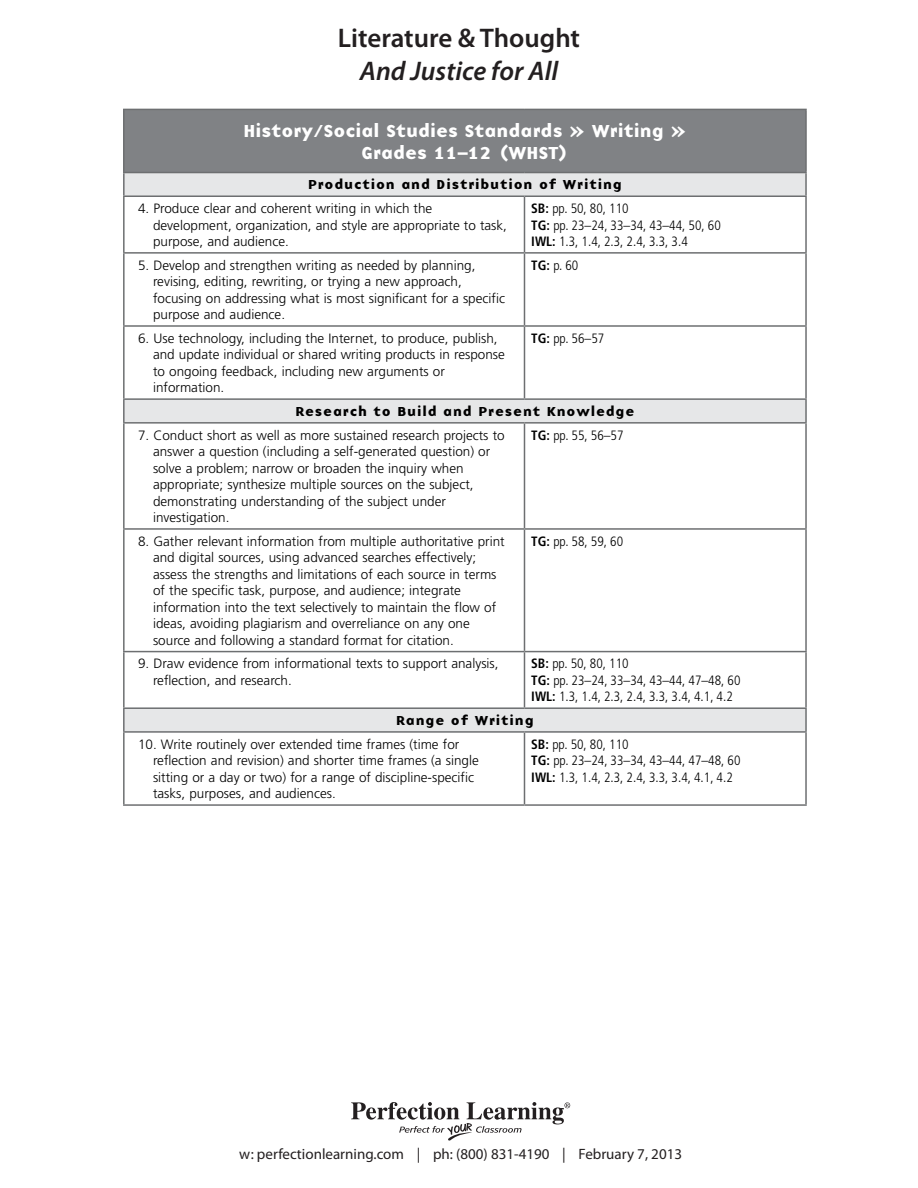
<style>
.page{position:relative;width:918px;height:1188px;background:#fff}
.page>*{position:absolute;margin:0;border:0;box-sizing:border-box;transform-origin:0 0}
.t1{font:600 27px "Myriad Pro";color:#231f20}
.t2{font:italic 600 27px "Myriad Pro";color:#231f20}
.t3{font:18px/22.5px "Base Nine B";color:#fff;text-align:center}
.t4{font:15px "Myriad Pro";color:#231f20}
.t5{font:300 13.5px/16.5px "Frutiger";color:#000}
.t6{font:300 condensed 13.5px/16.5px "Frutiger";color:#000}
.t7{font:13.5px "Base Nine B";letter-spacing:.06em;color:#000}
.s1{font-weight:700}
</style>
<div class="page">
<div style="left:124px;top:109px;width:682px;height:64px;background:#808285"></div>
<svg style="left:125px;top:173px;width:680px;height:558px"></svg>
<hr style="left:805px;top:110px;width:2px;height:62px;background:#6d6f71">
<hr style="left:805px;top:173px;width:2px;height:22px;background:#6d6f71">
<hr style="left:123px;top:197px;width:2px;height:55px;background:#6d6f71">
<hr style="left:524px;top:195px;width:283px;height:2px;background:#6d6f71">
<hr style="left:524px;top:197px;width:1px;height:55px;background:#6d6f71">
<hr style="left:805px;top:197px;width:2px;height:55px;background:#6d6f71">
<hr style="left:123px;top:252px;width:401px;height:2px;background:#6d6f71">
<hr style="left:123px;top:254px;width:2px;height:71px;background:#6d6f71">
<hr style="left:524px;top:252px;width:283px;height:2px;background:#6d6f71">
<hr style="left:524px;top:254px;width:1px;height:71px;background:#6d6f71">
<hr style="left:805px;top:254px;width:2px;height:71px;background:#6d6f71">
<hr style="left:123px;top:325px;width:401px;height:2px;background:#6d6f71">
<hr style="left:123px;top:327px;width:2px;height:71px;background:#6d6f71">
<hr style="left:524px;top:325px;width:283px;height:2px;background:#6d6f71">
<hr style="left:524px;top:327px;width:1px;height:71px;background:#6d6f71">
<hr style="left:805px;top:327px;width:2px;height:71px;background:#6d6f71">
<hr style="left:524px;top:398px;width:283px;height:2px;background:#6d6f71">
<hr style="left:805px;top:400px;width:2px;height:22px;background:#6d6f71">
<hr style="left:123px;top:424px;width:2px;height:104px;background:#6d6f71">
<hr style="left:524px;top:422px;width:283px;height:2px;background:#6d6f71">
<hr style="left:524px;top:424px;width:1px;height:104px;background:#6d6f71">
<hr style="left:805px;top:424px;width:2px;height:104px;background:#6d6f71">
<hr style="left:123px;top:528px;width:401px;height:2px;background:#6d6f71">
<hr style="left:123px;top:530px;width:2px;height:121px;background:#6d6f71">
<hr style="left:524px;top:528px;width:283px;height:2px;background:#6d6f71">
<hr style="left:524px;top:530px;width:1px;height:121px;background:#6d6f71">
<hr style="left:805px;top:530px;width:2px;height:121px;background:#6d6f71">
<hr style="left:123px;top:651px;width:401px;height:1px;background:#6d6f71">
<hr style="left:123px;top:652px;width:2px;height:55px;background:#6d6f71">
<hr style="left:524px;top:651px;width:283px;height:1px;background:#6d6f71">
<hr style="left:524px;top:652px;width:1px;height:55px;background:#6d6f71">
<hr style="left:805px;top:652px;width:2px;height:55px;background:#6d6f71">
<hr style="left:524px;top:707px;width:283px;height:2px;background:#6d6f71">
<hr style="left:805px;top:709px;width:2px;height:22px;background:#6d6f71">
<hr style="left:123px;top:733px;width:2px;height:71px;background:#6d6f71">
<hr style="left:524px;top:731px;width:283px;height:2px;background:#6d6f71">
<hr style="left:524px;top:733px;width:1px;height:71px;background:#6d6f71">
<hr style="left:805px;top:733px;width:2px;height:71px;background:#6d6f71">
<hr style="left:123px;top:804px;width:401px;height:2px;background:#6d6f71">
<hr style="left:524px;top:804px;width:283px;height:2px;background:#6d6f71">
<hr style="left:123px;top:109px;width:401px;height:1px;background:#6d6f71">
<hr style="left:123px;top:110px;width:2px;height:62px;background:#6d6f71">
<hr style="left:524px;top:109px;width:283px;height:1px;background:#6d6f71">
<hr style="left:123px;top:172px;width:401px;height:1px;background:#6d6f71">
<hr style="left:524px;top:172px;width:283px;height:1px;background:#6d6f71">
<hr style="left:123px;top:173px;width:2px;height:22px;background:#6d6f71">
<hr style="left:123px;top:195px;width:401px;height:2px;background:#6d6f71">
<hr style="left:123px;top:398px;width:401px;height:2px;background:#6d6f71">
<hr style="left:123px;top:400px;width:2px;height:22px;background:#6d6f71">
<hr style="left:123px;top:422px;width:401px;height:2px;background:#6d6f71">
<hr style="left:123px;top:707px;width:401px;height:2px;background:#6d6f71">
<hr style="left:123px;top:709px;width:2px;height:22px;background:#6d6f71">
<hr style="left:123px;top:731px;width:401px;height:2px;background:#6d6f71">
<svg style="left:351px;top:1102px;width:219px;height:39px"></svg>
<p class="t1" style="left:338px;top:21px;width:244px">Literature &amp; Thought</p>
<p class="t2" style="left:360px;top:53px;width:200px">And Justice for All</p>
<p class="t3" style="left:243px;top:118px;width:445px">History/Social Studies Standards » Writing »<br>Grades 11–12 (WHST)</p>
<p class="t7" style="left:308px;top:174px;width:315px">Production and Distribution of Writing</p>
<p class="t5" style="left:153px;top:200px;width:355px;text-indent:-15px">4. Produce clear and coherent writing in which the development, organization, and style are appropriate to task, purpose, and audience.</p>
<p class="t6" style="left:531px;top:200px;width:191px"><span class="s1">SB:</span> pp. 50, 80, 110<br><span class="s1">TG:</span> pp. 23–24, 33–34, 43–44, 50, 60<br><span class="s1">IWL:</span> 1.3, 1.4, 2.3, 2.4, 3.3, 3.4</p>
<p class="t5" style="left:153px;top:257px;width:353px;text-indent:-15px">5. Develop and strengthen writing as needed by planning, revising, editing, rewriting, or trying a new approach, focusing on addressing what is most significant for a specific purpose and audience.</p>
<p class="t6" style="left:531px;top:257px;width:49px"><span class="s1">TG:</span> p. 60</p>
<p class="t5" style="left:153px;top:330px;width:353px;text-indent:-15px">6. Use technology, including the Internet, to produce, publish, and update individual or shared writing products in response to ongoing feedback, including new arguments or information.</p>
<p class="t6" style="left:531px;top:330px;width:75px"><span class="s1">TG:</span> pp. 56–57</p>
<p class="t7" style="left:295px;top:401px;width:341px">Research to Build and Present Knowledge</p>
<p class="t5" style="left:153px;top:427px;width:353px;text-indent:-15px">7. Conduct short as well as more sustained research projects to answer a question (including a self-generated question) or solve a problem; narrow or broaden the inquiry when appropriate; synthesize multiple sources on the subject, demonstrating understanding of the subject under investigation.</p>
<p class="t6" style="left:531px;top:427px;width:94px"><span class="s1">TG:</span> pp. 55, 56–57</p>
<p class="t5" style="left:153px;top:533px;width:353px;text-indent:-15px">8. Gather relevant information from multiple authoritative print and digital sources, using advanced searches effectively; assess the strengths and limitations of each source in terms of the specific task, purpose, and audience; integrate information into the text selectively to maintain the flow of ideas, avoiding plagiarism and overreliance on any one source and following a standard format for citation.</p>
<p class="t6" style="left:531px;top:533px;width:93px"><span class="s1">TG:</span> pp. 58, 59, 60</p>
<p class="t5" style="left:153px;top:656px;width:347px;text-indent:-15px">9. Draw evidence from informational texts to support analysis, reflection, and research.</p>
<p class="t6" style="left:531px;top:656px;width:211px"><span class="s1">SB:</span> pp. 50, 80, 110<br><span class="s1">TG:</span> pp. 23–24, 33–34, 43–44, 47–48, 60<br><span class="s1">IWL:</span> 1.3, 1.4, 2.3, 2.4, 3.3, 3.4, 4.1, 4.2</p>
<p class="t7" style="left:396px;top:710px;width:139px">Range of Writing</p>
<p class="t5" style="left:153px;top:736px;width:327px;text-indent:-15px">10. Write routinely over extended time frames (time for reflection and revision) and shorter time frames (a single sitting or a day or two) for a range of discipline-specific tasks, purposes, and audiences.</p>
<p class="t6" style="left:531px;top:736px;width:211px"><span class="s1">SB:</span> pp. 50, 80, 110<br><span class="s1">TG:</span> pp. 23–24, 33–34, 43–44, 47–48, 60<br><span class="s1">IWL:</span> 1.3, 1.4, 2.3, 2.4, 3.3, 3.4, 4.1, 4.2</p>
<p class="t4" style="left:239px;top:1144px;width:444px">w: perfectionlearning.com | ph: (800) 831-4190 | February 7, 2013</p>
</div>
